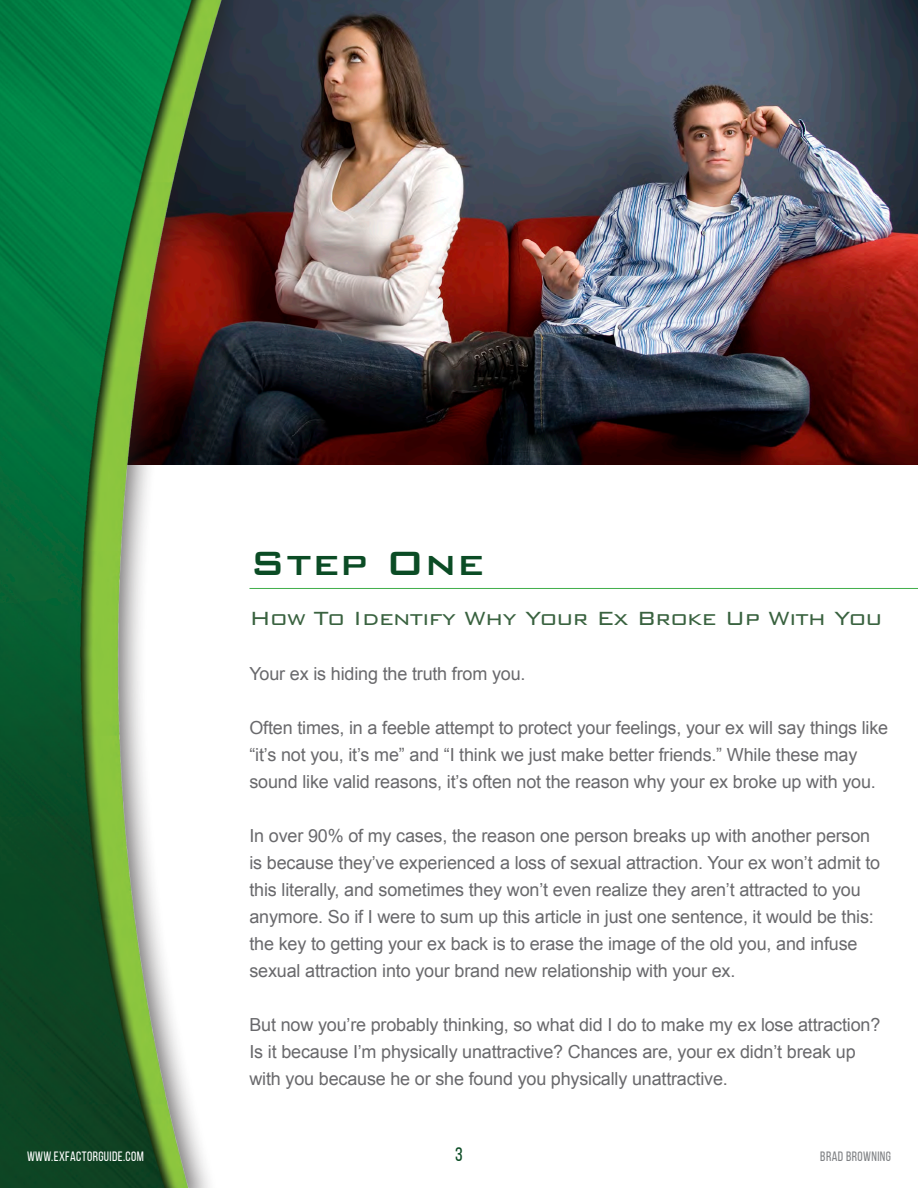
<style>
.page{position:relative;width:918px;height:1188px;background:#fff}
.page>*{position:absolute;margin:0;border:0;box-sizing:border-box;transform-origin:0 0}
.t1{font:500 45px "Bank Gothic BT";color:#0b4c25}
.t2{font:300 25.5px "Bank Gothic BT";letter-spacing:-.03em;color:#39623f}
.t3{font:19.5px "Bebas Neue";color:#0b4c25}
.t4{font:18px/27px "Arial";letter-spacing:-.01em;color:#69696c}
.t5{font:13.5px "Bebas Neue";letter-spacing:.03em;color:#fff}
.t6{font:13.5px "Bebas Neue";letter-spacing:.03em;color:#808285}
</style>
<div class="page">
<hr style="left:249px;top:588px;width:669px;height:1px;background:#40ae49">
<img style="left:310px;top:0;width:608px;height:464px">
<img style="left:0;top:0;width:310px;height:1188px">
<p class="t5" style="left:27px;top:1151px;width:118px">WWW.EXFACTORGUIDE.COM</p>
<h1 class="t1" style="left:249px;top:539px;width:236px">Step One</h1>
<h2 class="t2" style="left:249px;top:605px;width:635px">How To Identify Why Your Ex Broke Up With You</h2>
<p class="t4" style="left:249px;top:660px;width:278px">Your ex is hiding the truth from you.</p>
<p class="t4" style="left:249px;top:714px;width:640px">Often times, in a feeble attempt to protect your feelings, your ex will say things like “it’s not you, it’s me” and “I think we just make better friends.” While these may sound like valid reasons, it’s often not the reason why your ex broke up with you.</p>
<p class="t4" style="left:249px;top:822px;width:632px">In over 90% of my cases, the reason one person breaks up with another person is because they’ve experienced a loss of sexual attraction. Your ex won’t admit to this literally, and sometimes they won’t even realize they aren’t attracted to you anymore. So if I were to sum up this article in just one sentence, it would be this: the key to getting your ex back is to erase the image of the old you, and infuse sexual attraction into your brand new relationship with your ex.</p>
<p class="t4" style="left:249px;top:1011px;width:632px">But now you’re probably thinking, so what did I do to make my ex lose attraction?<br>Is it because I’m physically unattractive? Chances are, your ex didn’t break up with you because he or she found you physically unattractive.</p>
<p class="t3" style="left:455px;top:1147px;width:9px">3</p>
<p class="t6" style="left:820px;top:1151px;width:72px">BRAD BROWNING</p>
</div>
